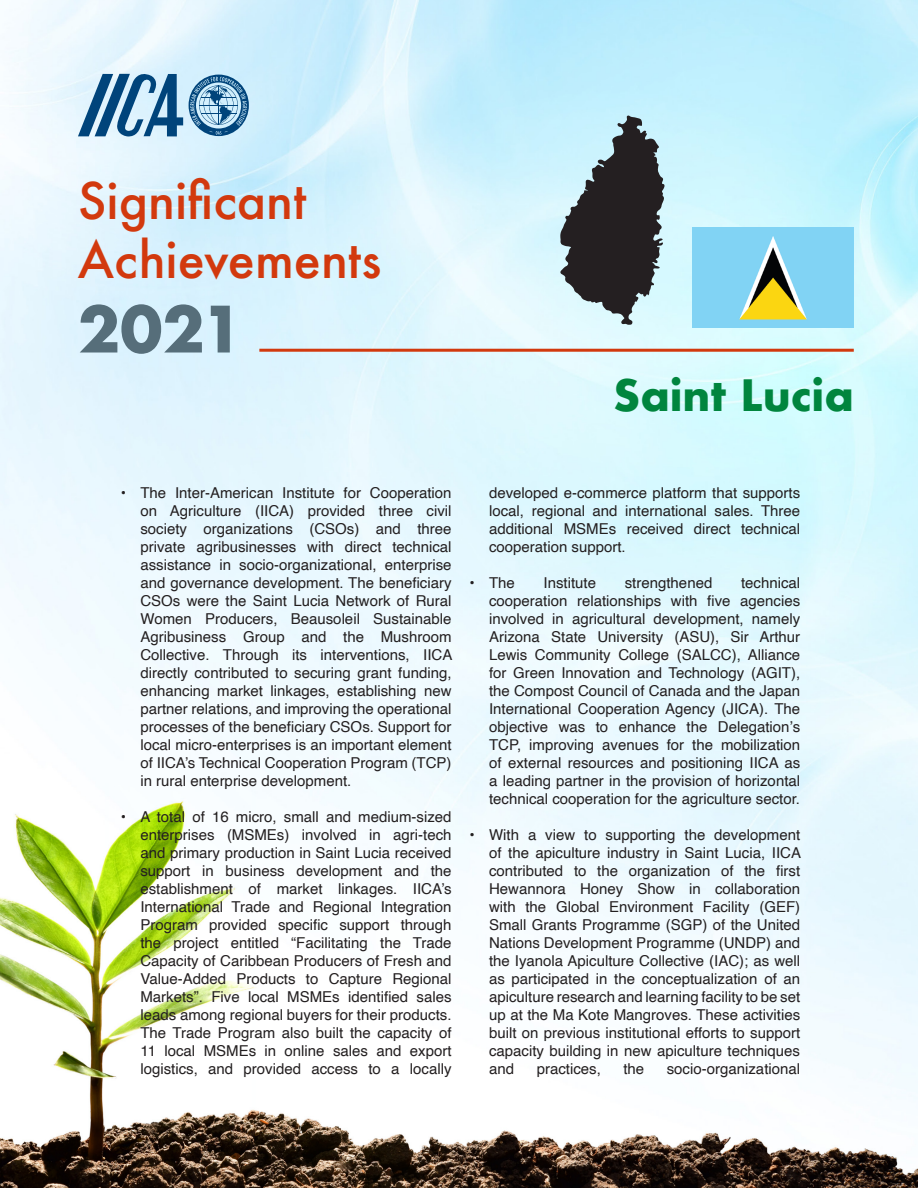
<style>
.page{position:relative;width:918px;height:1188px;background:#fff}
.page>*{position:absolute;margin:0;border:0;box-sizing:border-box;transform-origin:0 0}
.t1{font:700 62.1px "Futura";color:#566e7a}
.t2{font:500 49.05px/58.9px "Futura";color:#d2390e}
.t3{font:700 42px "Futura";color:#00853e}
.t4{font:15px/18px "Helvetica";color:#231f20;text-align:justify}
</style>
<div class="page">
<svg style="left:78px;top:69px;width:105px;height:68px;background:#7ba5c3"></svg>
<svg style="left:189px;top:75px;width:60px;height:61px;background:#79a6c5"></svg>
<hr style="left:259px;top:349px;width:595px;height:3px;background:#d2390e">
<img style="left:0;top:783px;width:918px;height:405px">
<svg style="left:560px;top:116px;width:105px;height:209px;background:#677176"></svg>
<img style="left:692px;top:227px;width:162px;height:101px">
<h2 class="t2" style="left:78px;top:171px;width:305px">Significant<br>Achievements</h2>
<h1 class="t1" style="left:78px;top:284px;width:167px">2021</h1>
<p class="t3" style="left:613px;top:364px;width:242px">Saint Lucia</p>
<p class="t4" style="left:140px;top:484px;width:313px;text-indent:-20px">• The Inter-American Institute for Cooperation on Agriculture (IICA) provided three civil society organizations (CSOs) and three private agribusinesses with direct technical assistance in socio-organizational, enterprise and governance development. The beneficiary CSOs were the Saint Lucia Network of Rural Women Producers, Beausoleil Sustainable Agribusiness Group and the Mushroom Collective. Through its interventions, IICA directly contributed to securing grant funding, enhancing market linkages, establishing new partner relations, and improving the operational processes of the beneficiary CSOs. Support for local micro-enterprises is an important element of IICA’s Technical Cooperation Program (TCP) in rural enterprise development.</p>
<p class="t4" style="left:140px;top:808px;width:313px;text-indent:-20px">• A total of 16 micro, small and medium-sized enterprises (MSMEs) involved in agri-tech and primary production in Saint Lucia received support in business development and the establishment of market linkages. IICA’s International Trade and Regional Integration Program provided specific support through the project entitled “Facilitating the Trade Capacity of Caribbean Producers of Fresh and Value-Added Products to Capture Regional Markets”. Five local MSMEs identified sales leads among regional buyers for their products.<br>The Trade Program also built the capacity of 11 local MSMEs in online sales and export logistics, and provided access to a locally</p>
<p class="t4" style="left:489px;top:484px;width:313px">developed e-commerce platform that supports local, regional and international sales. Three additional MSMEs received direct technical cooperation support.</p>
<p class="t4" style="left:470px;top:574px;width:47px">• The</p>
<p class="t4" style="left:544px;top:574px;width:54px">Institute</p>
<p class="t4" style="left:625px;top:574px;width:89px">strengthened</p>
<p class="t4" style="left:489px;top:574px;width:313px;text-indent:252px">technical cooperation relationships with five agencies involved in agricultural development, namely Arizona State University (ASU), Sir Arthur Lewis Community College (SALCC), Alliance for Green Innovation and Technology (AGIT), the Compost Council of Canada and the Japan International Cooperation Agency (JICA). The objective was to enhance the Delegation’s TCP, improving avenues for the mobilization of external resources and positioning IICA as a leading partner in the provision of horizontal technical cooperation for the agriculture sector.</p>
<p class="t4" style="left:489px;top:826px;width:313px;text-indent:-20px">• With a view to supporting the development of the apiculture industry in Saint Lucia, IICA contributed to the organization of the first Hewannora Honey Show in collaboration with the Global Environment Facility (GEF)<br>Small Grants Programme (SGP) of the United Nations Development Programme (UNDP) and the Iyanola Apiculture Collective (IAC); as well as participated in the conceptualization of an apiculture research and learning facility to be set up at the Ma Kote Mangroves. These activities built on previous institutional efforts to support capacity building in new apiculture techniques and</p>
<p class="t4" style="left:537px;top:1060px;width:66px">practices,</p>
<p class="t4" style="left:623px;top:1060px;width:22px">the</p>
<p class="t4" style="left:667px;top:1060px;width:135px">socio-organizational</p>
</div>
